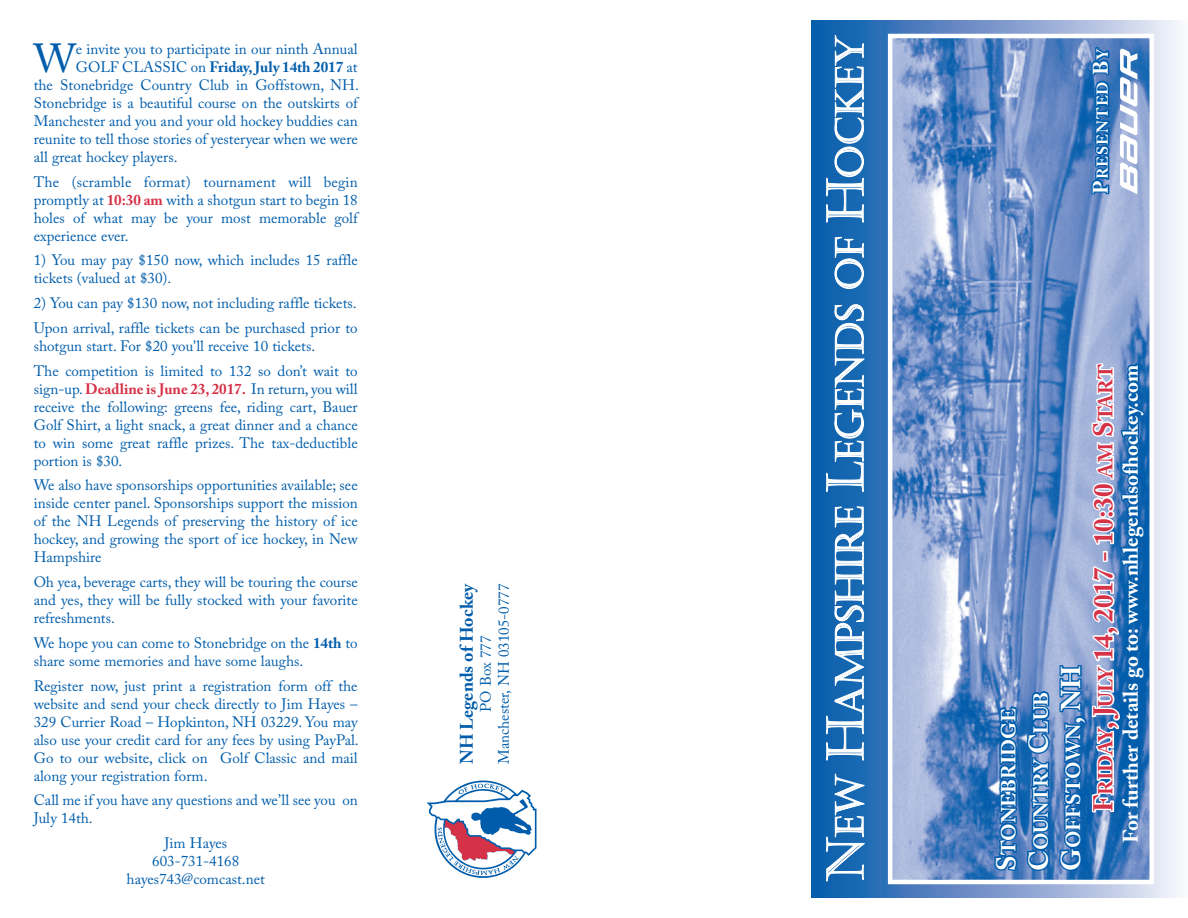
<style>
.page{position:relative;width:1188px;height:918px;background:#fff}
.page>*{position:absolute;margin:0;border:0;box-sizing:border-box;transform-origin:0 0}
.t1{font:40.35px "Adobe Caslon Pro";color:#015dab}
.t2{font:700 27px "Adobe Caslon";color:#d63247}
.t3{font:700 21px "Adobe Caslon";color:#fff}
.t4{font:700 20.25px "Adobe Caslon";color:#fff}
.t5{font:700 18px "Adobe Caslon";color:#015dab}
.t6{font:700 15.75px "Adobe Caslon";letter-spacing:.055em;color:#fff}
.t7{font:15px/18px "Adobe Caslon Pro";color:#015dab;text-align:justify}
.t8{font:700 15px "Adobe Caslon Pro";color:#015dab}
.t9{font:15px "Adobe Caslon";color:#015dab}
.s1{font-weight:400}
.s2{font-weight:700;color:#d63247}
.s3{font-weight:700}
.s4{font-size:21px}
.s5{font-size:27px}
.s6{font-size:20.25px}
</style>
<div class="page">
<svg style="left:812px;top:20px;width:367px;height:878px;background:#6c9ccc"></svg>
<img style="left:893px;top:39px;width:256px;height:840px">
<div style="left:888px;top:34px;width:266px;height:850px;border:4px solid #fff"></div>
<svg style="left:827px;top:774px;width:37px;height:107px"></svg>
<svg style="left:827px;top:506px;width:37px;height:254px"></svg>
<svg style="left:827px;top:304px;width:37px;height:188px"></svg>
<svg style="left:835px;top:237px;width:29px;height:52px"></svg>
<svg style="left:827px;top:35px;width:37px;height:188px"></svg>
<svg style="left:993px;top:514px;width:59px;height:364px;background:#5081bf"></svg>
<svg style="left:1058px;top:361px;width:88px;height:511px;background:#6d98cb"></svg>
<svg style="left:1089px;top:45px;width:23px;height:151px;background:#276db4"></svg>
<svg style="left:1120px;top:49px;width:17px;height:145px"></svg>
<svg style="left:426px;top:780px;width:111px;height:98px"></svg>
<p class="t1" style="left:34px;top:34px;width:44px">W</p>
<p class="t7" style="left:76px;top:40px;width:283px">e invite you to participate in our ninth Annual</p>
<p class="t8" style="left:76px;top:58px;width:283px"><span class="s1">GOLF CLASSIC on</span> Friday, July 14th 2017 <span class="s1">at</span></p>
<p class="t7" style="left:34px;top:76px;width:327px">the Stonebridge Country Club in Goffstown, NH.</p>
<p class="t7" style="left:34px;top:94px;width:326px">Stonebridge is a beautiful course on the outskirts of</p>
<p class="t7" style="left:34px;top:112px;width:326px">Manchester and you and your old hockey buddies can</p>
<p class="t7" style="left:34px;top:130px;width:325px">reunite to tell those stories of yesteryear when we were</p>
<p class="t7" style="left:34px;top:148px;width:145px">all great hockey players.</p>
<p class="t7" style="left:34px;top:172px;width:326px">The (scramble format) tournament will begin promptly at <span class="s2">10:30 am</span> with a shotgun start to begin 18 holes of what may be your most memorable golf experience ever.</p>
<p class="t7" style="left:34px;top:251px;width:326px">1) You may pay $150 now, which includes 15 raffle tickets (valued at $30).</p>
<p class="t7" style="left:34px;top:294px;width:324px">2) You can pay $130 now, not including raffle tickets.</p>
<p class="t7" style="left:34px;top:319px;width:325px">Upon arrival, raffle tickets can be purchased prior to shotgun start. For $20 you'll receive 10 tickets.</p>
<p class="t7" style="left:34px;top:361px;width:326px">The competition is limited to 132 so don’t wait to sign-up. <span class="s2">Deadline is June 23, 2017.</span> In return, you will receive the following: greens fee, riding cart, Bauer Golf Shirt, a light snack, a great dinner and a chance to win some great raffle prizes. The tax-deductible portion is $30.</p>
<p class="t7" style="left:34px;top:476px;width:326px">We also have sponsorships opportunities available; see inside center panel. Sponsorships support the mission of the NH Legends of preserving the history of ice hockey, and growing the sport of ice hockey, in New Hampshire</p>
<p class="t7" style="left:34px;top:573px;width:326px">Oh yea, beverage carts, they will be touring the course and yes, they will be fully stocked with your favorite refreshments.</p>
<p class="t7" style="left:34px;top:634px;width:325px">We hope you can come to Stonebridge on the <span class="s3">14th</span> to share some memories and have some laughs.</p>
<p class="t7" style="left:34px;top:676px;width:327px">Register now, just print a registration form off the website and send your check directly to Jim Hayes – 329 Currier Road – Hopkinton, NH 03229. You may also use your credit card for any fees by using PayPal.<br>Go to our website, click on Golf Classic and mail along your registration form.</p>
<p class="t7" style="left:34px;top:791px;width:326px">Call me if you have any questions and we’ll see you on<br>July 14th.</p>
<p class="t7" style="left:127px;top:834px;width:140px;text-align:center">Jim Hayes<br>603-731-4168 hayes743@comcast.net</p>
<p class="t5" style="left:456px;top:764px;width:182px;rotate:-90deg">NH Legends of Hockey</p>
<p class="t9" style="left:495px;top:764px;width:182px;rotate:-90deg">Manchester, NH 03105-0777</p>
<p class="t9" style="left:477px;top:712px;width:78px;rotate:-90deg">PO Box 777</p>
<p class="t6" style="left:1093px;top:194px;width:147px;rotate:-90deg"><span class="s4">P</span>resented <span class="s4">B</span>y</p>
<p class="t4" style="left:996px;top:871px;width:165px;rotate:-90deg"><span class="s5">S</span>tonebridge</p>
<p class="t4" style="left:1029px;top:871px;width:181px;rotate:-90deg"><span class="s5">C</span>ountry <span class="s5">C</span>lub</p>
<p class="t2" style="left:1087px;top:812px;width:449px;rotate:-90deg">F<span class="s6">riday</span>, J<span class="s6">uly</span> 14, 2017 - 10:30 <span class="s6">am</span> S<span class="s6">tart</span></p>
<p class="t3" style="left:1118px;top:843px;width:480px;rotate:-90deg">For further details go to: www.nhlegendsofhockey.com</p>
<p class="t4" style="left:1061px;top:871px;width:207px;rotate:-90deg"><span class="s5">G</span>offstown<span class="s5">, NH</span></p>
</div>
